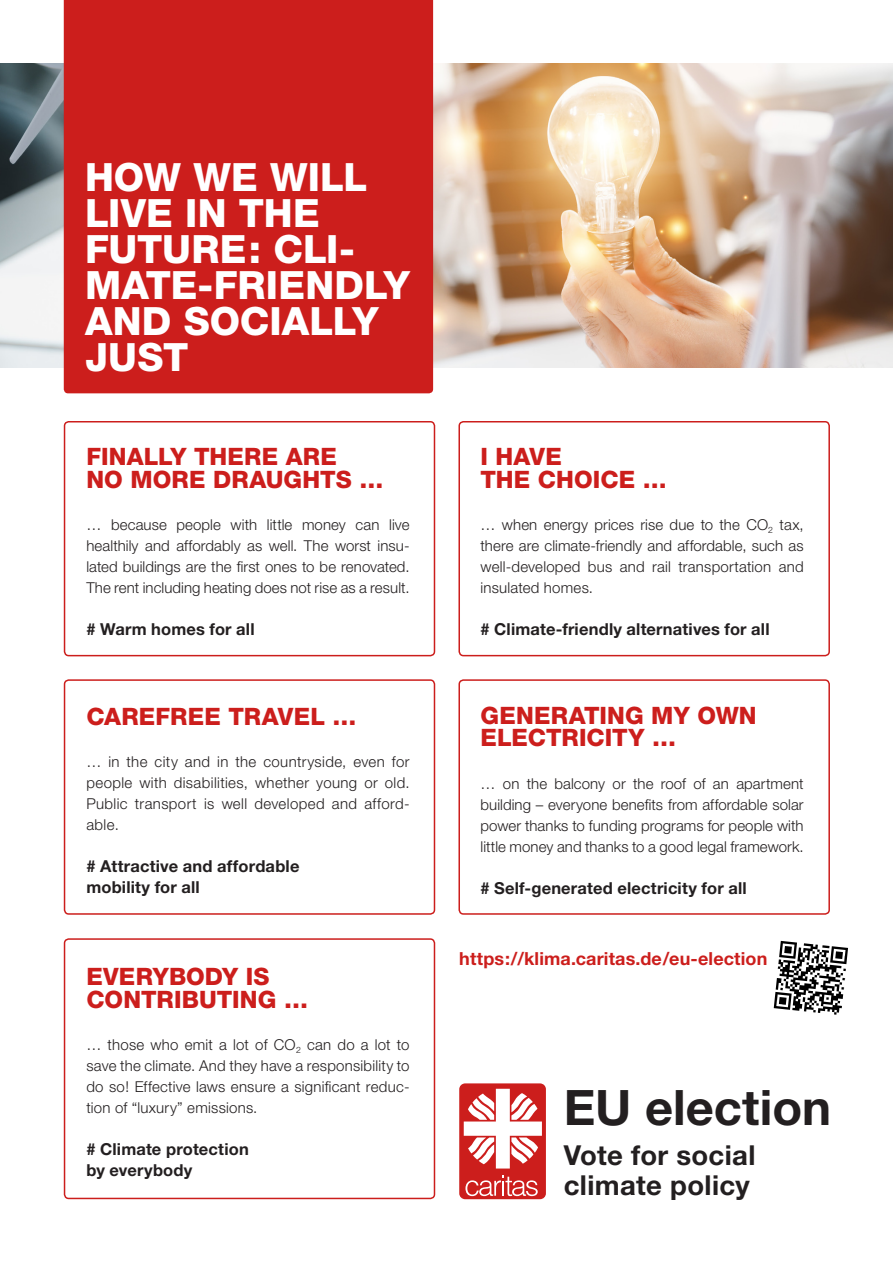
<style>
.page{position:relative;width:893px;height:1263px;background:#fff}
.page>*{position:absolute;margin:0;border:0;box-sizing:border-box;transform-origin:0 0}
.t1{font:700 48.9px "Helvetica Neue";color:#231f20}
.t2{font:800 39px/36px "Helvetica Neue";color:#fff}
.t3{font:700 27.45px/30.6px "Helvetica Neue";letter-spacing:.015em;color:#231f20}
.t4{font:800 24px/22.5px "Helvetica Neue";letter-spacing:.005em;color:#cc1e1c}
.t5{font:700 18px "Helvetica Neue";letter-spacing:.005em;color:#cc1e1c}
.t6{font:700 16.5px/21px "Helvetica Neue";letter-spacing:.01em;color:#231f20}
.t7{font:300 15px/21px "Helvetica Neue";letter-spacing:.015em;color:#231f20;text-align:justify}
</style>
<div class="page">
<img style="left:0;top:64px;width:893px;height:304px">
<div style="left:64px;top:0;width:369px;height:393px;background:#cc1e1c"></div>
<div style="left:459px;top:1083px;width:87px;height:116px;background:#cc1e1c;border-radius:6px"></div>
<svg style="left:464px;top:1089px;width:78px;height:79px"></svg>
<svg style="left:465px;top:1175px;width:73px;height:21px"></svg>
<div style="left:64px;top:421px;width:371px;height:235px;border:2px solid #cc1e1c;border-radius:4px"></div>
<div style="left:458px;top:679px;width:372px;height:236px;border:2px solid #cc1e1c;border-radius:4px"></div>
<div style="left:458px;top:421px;width:372px;height:235px;border:2px solid #cc1e1c;border-radius:4px"></div>
<div style="left:64px;top:938px;width:371px;height:261px;border:2px solid #cc1e1c;border-radius:4px"></div>
<div style="left:64px;top:679px;width:371px;height:236px;border:2px solid #cc1e1c;border-radius:4px"></div>
<svg style="left:774px;top:941px;width:74px;height:74px"></svg>
<h2 class="t2" style="left:85px;top:159px;width:326px">HOW WE WILL<br>LIVE IN THE<br>FUTURE : CLI-<br>MATE-FRIENDLY<br>AND SOCIALLY<br>JUST</h2>
<h3 class="t4" style="left:86px;top:446px;width:299px">FINALLY THERE ARE<br>NO MORE DRAUGHTS …</h3>
<p class="t7" style="left:86px;top:514px;width:325px">… because people with little money can live healthily and affordably as well. The worst insu&shy;lated buildings are the first ones to be renovated.<br>The rent including heating does not rise as a result.</p>
<p class="t6" style="left:86px;top:618px;width:170px"># Warm homes for all</p>
<h3 class="t4" style="left:86px;top:705px;width:272px">CAREFREE TRAVEL …</h3>
<p class="t7" style="left:86px;top:751px;width:325px">… in the city and in the countryside, even for people with disabilities, whether young or old.<br>Public transport is well developed and afford&shy;able.</p>
<p class="t6" style="left:86px;top:855px;width:215px"># Attractive and affordable mobility for all</p>
<h3 class="t4" style="left:86px;top:965px;width:223px">EVERYBODY IS<br>CONTRIBUTING …</h3>
<p class="t7" style="left:86px;top:1033px;width:325px">… those who emit a lot of CO<sub>2</sub> can do a lot to save the climate. And they have a responsibility to do so! Effective laws ensure a significant reduc&shy;tion of “luxury” emissions.</p>
<p class="t6" style="left:86px;top:1138px;width:164px"># Climate protection by everybody</p>
<h3 class="t4" style="left:480px;top:446px;width:188px">I HAVE<br>THE CHOICE …</h3>
<p class="t7" style="left:480px;top:514px;width:325px">… when energy prices rise due to the CO<sub>2</sub> tax, there are climate-friendly and affordable, such as well-developed bus and rail transportation and insulated homes.</p>
<p class="t6" style="left:480px;top:618px;width:291px"># Climate-friendly alternatives for all</p>
<h3 class="t4" style="left:480px;top:704px;width:278px">GE NERATING MY OWN<br>ELECTRICITY …</h3>
<p class="t7" style="left:480px;top:772px;width:325px">… on the balcony or the roof of an apartment building – everyone benefits from affordable solar power thanks to funding programs for people with little money and thanks to a good legal framework.</p>
<p class="t6" style="left:480px;top:877px;width:268px"># Self-generated electricity for all</p>
<p class="t5" style="left:459px;top:948px;width:310px">https://klima.caritas.de/eu-election</p>
<h1 class="t1" style="left:564px;top:1077px;width:269px">EU election</h1>
<h3 class="t3" style="left:564px;top:1139px;width:193px">Vote for social climate policy</h3>
</div>
